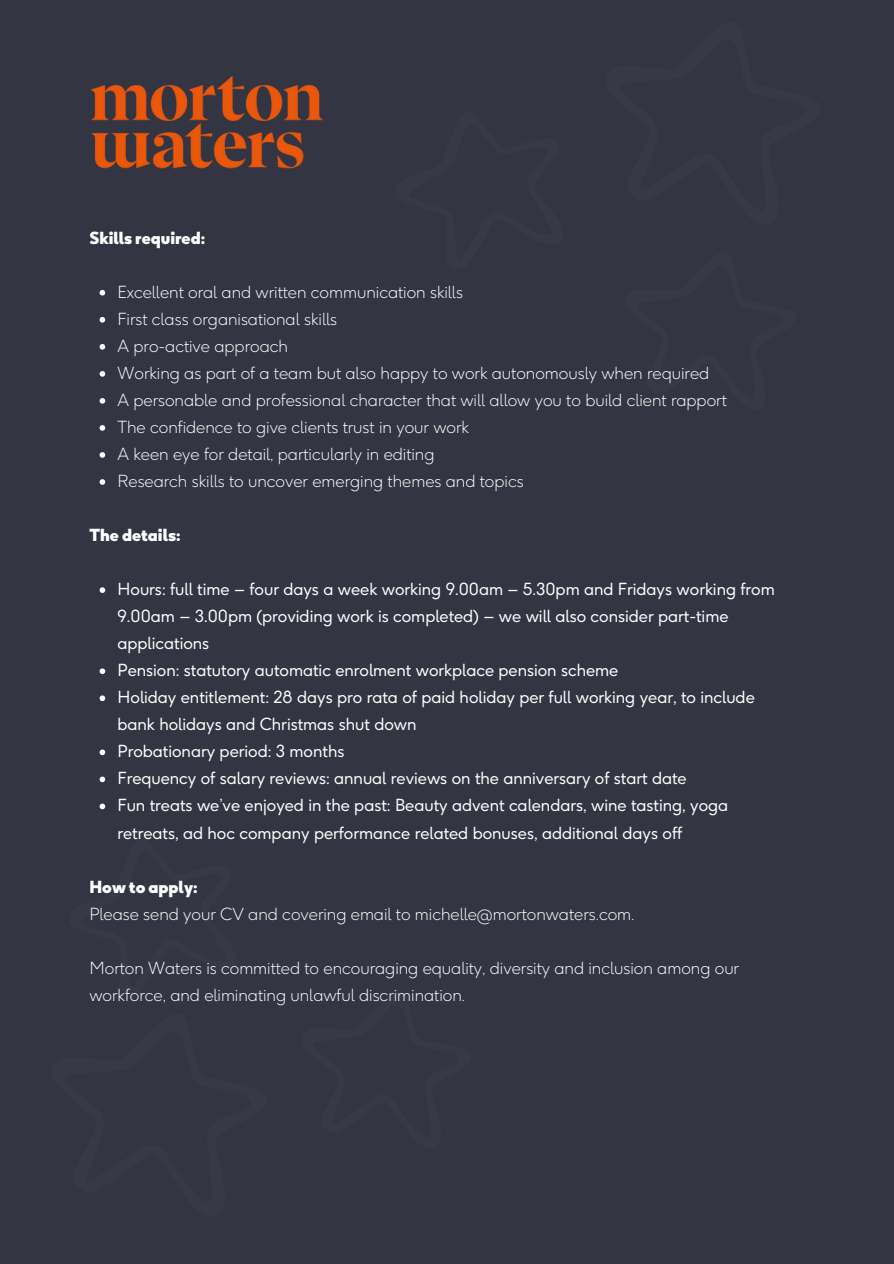
<style>
.page{position:relative;width:894px;height:1264px;background:#fff}
.page>*{position:absolute;margin:0;border:0;box-sizing:border-box;transform-origin:0 0}
.t1{font:16.5px/27px "F37 Ginger Pro";color:#fff}
.t2{font:300 16.5px/27px "F37 Ginger Pro";color:#fff}
.t3{font:900 16.5px "F37 Ginger Pro";color:#fff}
</style>
<div class="page">
<div style="left:0;top:0;width:893px;height:1263px;background:#343543"></div>
<img style="left:91px;top:75px;width:232px;height:94px">
<svg style="left:99px;top:290px;width:6px;height:5px"></svg>
<svg style="left:99px;top:317px;width:6px;height:5px"></svg>
<svg style="left:99px;top:344px;width:6px;height:5px"></svg>
<svg style="left:99px;top:371px;width:6px;height:5px"></svg>
<svg style="left:99px;top:398px;width:6px;height:6px"></svg>
<svg style="left:99px;top:425px;width:6px;height:6px"></svg>
<svg style="left:99px;top:452px;width:6px;height:6px"></svg>
<svg style="left:99px;top:479px;width:6px;height:6px"></svg>
<svg style="left:99px;top:587px;width:6px;height:6px"></svg>
<svg style="left:99px;top:668px;width:6px;height:6px"></svg>
<svg style="left:99px;top:695px;width:6px;height:6px"></svg>
<svg style="left:99px;top:749px;width:6px;height:6px"></svg>
<svg style="left:99px;top:776px;width:6px;height:3px"></svg>
<p class="t3" style="left:89px;top:228px;width:117px">Skills required:</p>
<p class="t2" style="left:117px;top:278px;width:347px">Excellent oral and written communication skills</p>
<p class="t2" style="left:117px;top:305px;width:221px">First class organisational skills</p>
<p class="t2" style="left:117px;top:332px;width:172px">A pro-active approach</p>
<p class="t2" style="left:117px;top:360px;width:593px">Working as part of a team but also happy to work autonomously when required</p>
<p class="t2" style="left:117px;top:387px;width:610px">A personable and professional character that will allow you to build client rapport</p>
<p class="t2" style="left:117px;top:414px;width:353px">The confidence to give clients trust in your work</p>
<p class="t2" style="left:117px;top:441px;width:318px">A keen eye for detail, particularly in editing</p>
<p class="t2" style="left:117px;top:468px;width:407px">Research skills to uncover emerging themes and topics</p>
<p class="t3" style="left:89px;top:525px;width:93px">The details:</p>
<p class="t1" style="left:117px;top:576px;width:658px">Hours: full time – four days a week working 9.00am – 5.30pm and Fridays working from<br>9.00am – 3.00pm (providing work is completed) – we will also consider part-time applications</p>
<p class="t1" style="left:117px;top:657px;width:502px">Pension: statutory automatic enrolment workplace pension scheme</p>
<p class="t1" style="left:117px;top:684px;width:638px">Holiday entitlement: 28 days pro rata of paid holiday per full working year, to include bank holidays and Christmas shut down</p>
<p class="t1" style="left:117px;top:738px;width:228px">Probationary period: 3 months</p>
<p class="t1" style="left:117px;top:765px;width:570px">Frequency of salary reviews: annual reviews on the anniversary of start date</p>
<p class="t1" style="left:117px;top:792px;width:612px">Fun treats we’ve enjoyed in the past: Beauty advent calendars, wine tasting, yoga retreats, ad hoc company performance related bonuses, additional days off</p>
<p class="t3" style="left:89px;top:877px;width:110px">How to apply:</p>
<p class="t2" style="left:89px;top:900px;width:546px">Please send your CV and covering email to michelle@mortonwaters.com.</p>
<p class="t2" style="left:89px;top:954px;width:651px">Morton Waters is committed to encouraging equality, diversity and inclusion among our workforce, and eliminating unlawful discrimination.</p>
</div>
